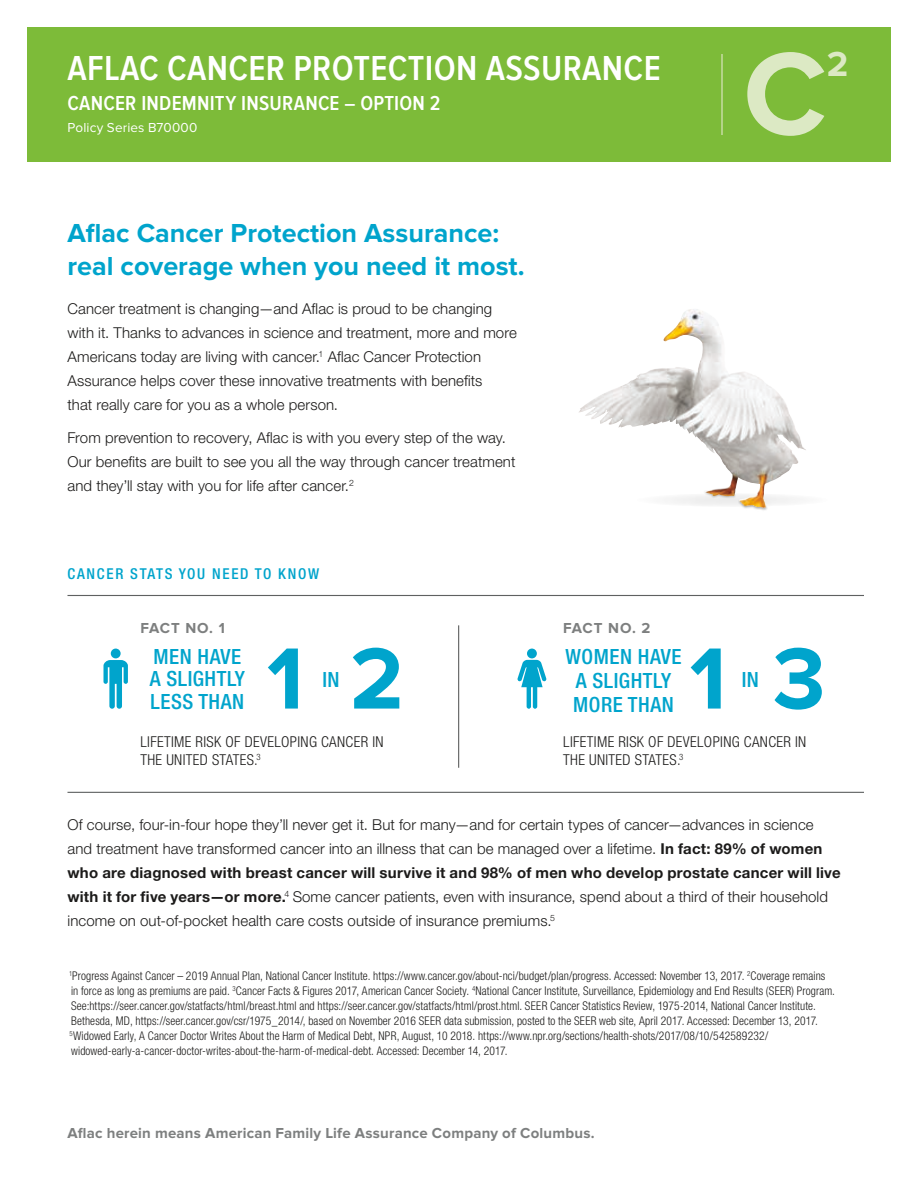
<style>
.page{position:relative;width:918px;height:1188px;background:#fff}
.page>*{position:absolute;margin:0;border:0;box-sizing:border-box;transform-origin:0 0}
.t1{font:700 121.5px "Proxima Nova";color:#dce9c4}
.t2{font:700 90px "Proxima Nova";color:#00a4cc}
.t3{font:600 36px "Proxima Nova Cond";letter-spacing:.01em;color:#fff}
.t4{font:700 36px "Proxima Nova";color:#dce9c4}
.t5{font:700 27px/33px "Proxima Nova";color:#00a4cc}
.t6{font:500 condensed 21px/22.5px "Helvetica Neue LTCE";letter-spacing:.025em;color:#00a4cc}
.t7{font:600 21px "Proxima Nova Cond";letter-spacing:.01em;color:#fff}
.t8{font:300 15px/24px "Helvetica Neue CELT";letter-spacing:.005em;color:#1c1b1a}
.t9{font:300 condensed 15px/18px "Helvetica Neue LTCE";letter-spacing:.025em;color:#1c1b1a}
.t10{font:700 15px "Proxima Nova";letter-spacing:.015em;color:#7d7f7f}
.t11{font:500 condensed 15px "Helvetica Neue LTCE";letter-spacing:.115em;color:#00a4cc}
.t12{font:13.5px "Proxima Nova";letter-spacing:.01em;color:#fff}
.t13{font:300 condensed 12px/15px "Helvetica Neue LTCE";letter-spacing:.01em;color:#1c1b1a;scale:.96 1}
.s1{font-weight:700}
</style>
<div class="page">
<div style="left:27px;top:27px;width:864px;height:135px;background:#7dbb39"></div>
<hr style="left:721px;top:54px;width:2px;height:81px;background:#b4d388">
<div style="left:634px;top:493px;width:197px;height:14px;background:#fbfbfb;border-radius:50%"></div>
<img style="left:754px;top:508px;width:13px;height:2px">
<svg style="left:600px;top:317px;width:206px;height:191px"></svg>
<img style="left:579px;top:309px;width:124px;height:110px">
<hr style="left:68px;top:595px;width:796px;height:1px;background:#5f6161">
<hr style="left:68px;top:792px;width:796px;height:1px;background:#5f6161">
<hr style="left:458px;top:625px;width:1px;height:143px;background:#5f6161">
<div style="left:111px;top:649px;width:10px;height:9px;background:#00a4cc;border-radius:50%"></div>
<svg style="left:104px;top:660px;width:24px;height:49px"></svg>
<div style="left:527px;top:649px;width:10px;height:9px;background:#00a4cc;border-radius:50%"></div>
<svg style="left:517px;top:660px;width:30px;height:49px"></svg>
<h3 class="t3" style="left:68px;top:48px;width:595px">AFLAC CANCER PROTECTION ASSURANCE</h3>
<h3 class="t4" style="left:827px;top:43px;width:23px">2</h3>
<h3 class="t7" style="left:68px;top:91px;width:375px">CANCER INDEMNITY INSURANCE – OPTION 2</h3>
<p class="t12" style="left:68px;top:120px;width:131px">Policy Series B70000</p>
<h1 class="t1" style="left:743px;top:24px;width:85px">C</h1>
<h3 class="t5" style="left:68px;top:217px;width:459px">Aflac Cancer Protection Assurance: real coverage when you need it most.</h3>
<p class="t8" style="left:67px;top:296px;width:451px">Cancer treatment is changing—and Aflac is proud to be changing with it. Thanks to advances in science and treatment, more and more Americans today are living with cancer.<sup>1</sup> Aflac Cancer Protection Assurance helps cover these innovative treatments with benefits<br>that really care for you as a whole person.</p>
<p class="t8" style="left:67px;top:425px;width:449px">From prevention to recovery, Aflac is with you every step of the way.<br>Our benefits are built to see you all the way through cancer treatment and they’ll stay with you for life after cancer.<sup>2</sup></p>
<p class="t11" style="left:68px;top:565px;width:253px">CANCER STATS YOU NEED TO KNOW</p>
<p class="t10" style="left:140px;top:619px;width:86px">FACT NO. 1</p>
<p class="t10" style="left:563px;top:619px;width:89px">FACT NO. 2</p>
<h3 class="t6" style="left:150px;top:645px;width:97px">MEN HAVE<br>A SLIGHTLY<br>LESS THAN</h3>
<h2 class="t2" style="left:267px;top:627px;width:139px">1 2</h2>
<h2 class="t2" style="left:690px;top:627px;width:137px">1 3</h2>
<h3 class="t6" style="left:566px;top:644px;width:117px;line-height:24px;text-align:center">WOMEN HAVE<br>A SLIGHTLY<br>MORE THAN</h3>
<h3 class="t6" style="left:322px;top:668px;width:19px">IN</h3>
<h3 class="t6" style="left:742px;top:668px;width:19px">IN</h3>
<p class="t9" style="left:140px;top:733px;width:245px">LIFETIME RISK OF DEVELOPING CANCER IN<br>THE UNITED STATES.<sup>3</sup></p>
<p class="t9" style="left:563px;top:733px;width:245px">LIFETIME RISK OF DEVELOPING CANCER IN<br>THE UNITED STATES.<sup>3</sup></p>
<p class="t8" style="left:68px;top:813px;width:775px">Of course, four-in-four hope they’ll never get it. But for many—and for certain types of cancer—advances in science and treatment have transformed cancer into an illness that can be managed over a lifetime. <span class="s1">In fact: 89% of women who are diagnosed with breast cancer will survive it and 98% of men who develop prostate cancer will live with it for five years—or more.</span><sup>4</sup> Some cancer patients, even with insurance, spend about a third of their household income on out-of-pocket health care costs outside of insurance premiums.<sup>5</sup></p>
<p class="t13" style="left:69px;top:968px;width:799px"><sup>1</sup>Progress Against Cancer – 2019 Annual Plan, National Cancer Institute. https://www.cancer.gov/about-nci/budget/plan/progress. Accessed: November 13, 2017. <sup>2</sup>Coverage remains in force as long as premiums are paid. <sup>3</sup>Cancer Facts &amp; Figures 2017, American Cancer Society. <sup>4</sup>National Cancer Institute, Surveillance, Epidemiology and End Results (SEER) Program.<br>See:https://seer.cancer.gov/statfacts/html/breast.html and https://seer.cancer.gov/statfacts/html/prost.html. SEER Cancer Statistics Review, 1975-2014, National Cancer Institute.<br>Bethesda, MD, https://seer.cancer.gov/csr/1975_2014/, based on November 2016 SEER data submission, posted to the SEER web site, April 2017. Accessed: December 13, 2017.<br><sup>5</sup>Widowed Early, A Cancer Doctor Writes About the Harm of Medical Debt, NPR, August, 10 2018. https://www.npr.org/sections/health-shots/2017/08/10/542589232/ widowed-early-a-cancer-doctor-writes-about-the-harm-of-medical-debt. Accessed: December 14, 2017.</p>
<p class="t10" style="left:68px;top:1125px;width:529px">Aflac herein means American Family Life Assurance Company of Columbus.</p>
</div>
